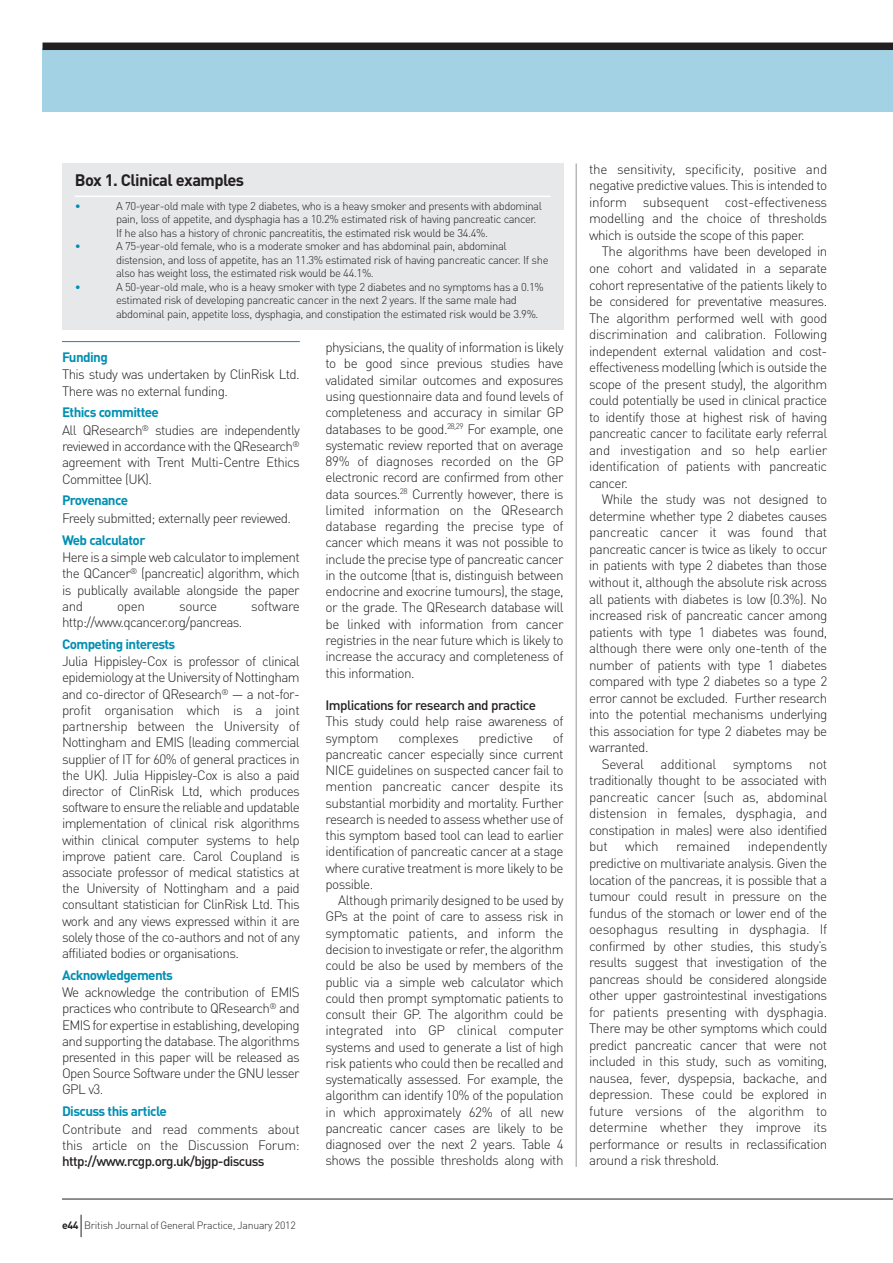
<style>
.page{position:relative;width:893px;height:1263px;background:#fff}
.page>*{position:absolute;margin:0;border:0;box-sizing:border-box;transform-origin:0 0}
.t1{font:700 16.5px "DIN";letter-spacing:-.035em;color:#231f20}
.t2{font:300 13.5px/16.2px "DIN";letter-spacing:-.04em;color:#231f20;text-align:justify}
.t3{font:700 13.5px "DIN";letter-spacing:-.045em;color:#008fb3}
.t4{font:500 13.5px "DIN";letter-spacing:-.045em;color:#231f20}
.t5{font:300 13.5px "DIN";letter-spacing:-.02em;color:#231f20}
.t6{font:300 11.25px/13.5px "DIN";letter-spacing:-.035em;color:#231f20}
.t7{font:300 11.25px "DIN";color:#008fb3}
.t8{font:300 10.5px "DIN";letter-spacing:-.025em;color:#231f20}
.s1{font-weight:700;color:#008fb3}
.s2{font-weight:700}
</style>
<div class="page">
<div style="left:43px;top:48px;width:850px;height:64px;background:#a2d2e3"></div>
<div style="left:43px;top:43px;width:850px;height:7px;background:#231f20"></div>
<hr style="left:62px;top:1199px;width:831px;height:1px;background:#231f20">
<svg style="left:81px;top:1215px;width:1px;height:22px"></svg>
<hr style="left:576px;top:163px;width:1px;height:1004px;background:#939598">
<div style="left:62px;top:164px;width:501px;height:166px;background:#e7e8e9"></div>
<hr style="left:75px;top:196px;width:476px;height:1px;background:#fff">
<hr style="left:62px;top:341px;width:238px;height:1px;background:#008fb3">
<p class="t1" style="left:75px;top:171px;width:171px">Box 1. Clinical examples</p>
<p class="t7" style="left:75px;top:199px;width:8px">•</p>
<p class="t6" style="left:116px;top:199px;width:427px">A 70-year-old male with type 2 diabetes, who is a heavy smoker and presents with abdominal pain, loss of appetite, and dysphagia has a 10.2% estimated risk of having pancreatic cancer.<br>If he also has a history of chronic pancreatitis, the estimated risk would be 34.4%.</p>
<p class="t7" style="left:75px;top:240px;width:8px">•</p>
<p class="t6" style="left:116px;top:240px;width:434px">A 75-year-old female, who is a moderate smoker and has abdominal pain, abdominal distension, and loss of appetite, has an 11.3% estimated risk of having pancreatic cancer. If she also has weight loss, the estimated risk would be 44.1%.</p>
<p class="t7" style="left:75px;top:280px;width:8px">•</p>
<p class="t6" style="left:116px;top:280px;width:429px">A 50-year-old male, who is a heavy smoker with type 2 diabetes and no symptoms has a 0.1% estimated risk of developing pancreatic cancer in the next 2 years. If the same male had abdominal pain, appetite loss, dysphagia, and constipation the estimated risk would be 3.9%.</p>
<p class="t3" style="left:62px;top:349px;width:47px">Funding</p>
<p class="t2" style="left:62px;top:367px;width:239px">This study was undertaken by ClinRisk Ltd.<br>There was no external funding.</p>
<p class="t2" style="left:62px;top:404px;width:239px;line-height:17.5px"><span class="s1">Ethics committee<br></span>All QResearch<sup>®</sup> studies are independently</p>
<p class="t2" style="left:62px;top:438px;width:239px">reviewed in accordance with the QResearch<sup>® </sup>agreement with Trent Multi-Centre Ethics Committee (UK).</p>
<p class="t3" style="left:62px;top:493px;width:68px">Provenance</p>
<p class="t2" style="left:62px;top:510px;width:231px">Freely submitted; externally peer reviewed.</p>
<p class="t3" style="left:62px;top:532px;width:85px">Web calculator</p>
<p class="t2" style="left:62px;top:549px;width:239px">Here is a simple web calculator to implement the QCancer<sup>®</sup> (pancreatic) algorithm, which is publically available alongside the paper and</p>
<p class="t2" style="left:325px;top:339px;width:240px">physicians, the quality of information is likely to be good since previous studies have validated similar outcomes and exposures using questionnaire data and found levels of completeness and accuracy in similar GP databases to be good.<sup>28,29</sup> For example, one systematic review reported that on average 89% of diagnoses recorded on the GP electronic record are confirmed from other data sources.<sup>28</sup> Currently however, there is limited information on the QResearch database regarding the precise type of cancer which means it was not possible to include the precise type of pancreatic cancer in the outcome (that is, distinguish between endocrine and exocrine tumours), the stage, or the grade. The QResearch database will be linked with information from cancer registries in the near future which is likely to increase the accuracy and completeness of this information.</p>
<p class="t4" style="left:325px;top:698px;width:212px">Implications for research and practice</p>
<p class="t2" style="left:325px;top:713px;width:240px">This study could help raise awareness of symptom</p>
<p class="t2" style="left:117px;top:598px;width:29px">open</p>
<p class="t2" style="left:179px;top:598px;width:40px">source</p>
<p class="t2" style="left:251px;top:598px;width:50px">software</p>
<p class="t2" style="left:62px;top:614px;width:182px">http://www.qcancer.org/pancreas.</p>
<p class="t3" style="left:62px;top:636px;width:115px">Competing interests</p>
<p class="t2" style="left:62px;top:653px;width:239px">Julia Hippisley-Cox is professor of clinical epidemiology at the University of Nottingham and co-director of QResearch<sup>®</sup> — a not-for&shy;profit organisation which is a joint partnership between the University of Nottingham and EMIS (leading commercial supplier of IT for 60% of general practices in the UK). Julia Hippisley-Cox is also a paid director of ClinRisk Ltd, which produces software to ensure the reliable and updatable implementation of clinical risk algorithms within clinical computer systems to help improve patient care. Carol Coupland is associate professor of medical statistics at the University of Nottingham and a paid consultant statistician for ClinRisk Ltd. This work and any views expressed within it are solely those of the co-authors and not of any affiliated bodies or organisations.</p>
<p class="t3" style="left:62px;top:967px;width:113px">Acknowledgements</p>
<p class="t2" style="left:62px;top:984px;width:239px">We acknowledge the contribution of EMIS practices who contribute to QResearch<sup>®</sup> and EMIS for expertise in establishing, developing and supporting the database. The algorithms presented in this paper will be released as Open Source Software under the GNU lesser GPL v3.</p>
<p class="t3" style="left:62px;top:1104px;width:106px">Discuss this article</p>
<p class="t2" style="left:62px;top:1121px;width:239px">Contribute and read comments about this article on the Discussion Forum:</p>
<p class="t4" style="left:62px;top:1153px;width:204px">http://www.rcgp.org.uk/bjgp-discuss</p>
<p class="t2" style="left:325px;top:730px;width:240px;text-indent:227px">of pancreatic cancer especially since current NICE guidelines on suspected cancer fail to mention pancreatic cancer despite its substantial morbidity and mortality. Further research is needed to assess whether use of this symptom based tool can lead to earlier identification of pancreatic cancer at a stage where curative treatment is more likely to be possible.</p>
<p class="t2" style="left:325px;top:892px;width:240px;text-indent:13px">Although primarily designed to be used by GPs at the point of care to assess risk in symptomatic patients, and inform the decision to investigate or refer, the algorithm could be also be used by members of the public via a simple web calculator which could then prompt symptomatic patients to consult their GP. The algorithm could be integrated into GP clinical computer systems and used to generate a list of high risk patients who could then be recalled and systematically assessed. For example, the algorithm can identify 10% of the population in which approximately 62% of all new pancreatic cancer cases are likely to be diagnosed over the next 2 years. Table 4 shows the possible thresholds along with</p>
<p class="t2" style="left:398px;top:730px;width:62px">complexes</p>
<p class="t5" style="left:478px;top:730px;width:56px">predictive</p>
<p class="t8" style="left:62px;top:1219px;width:235px"><span class="s2">e44</span> British Journal of General Practice, January 2012</p>
<p class="t2" style="left:589px;top:161px;width:240px">the sensitivity, specificity, positive and negative predictive values. This is intended to inform subsequent cost-effectiveness modelling and the choice of thresholds which is outside the scope of this paper.</p>
<p class="t2" style="left:589px;top:244px;width:240px;text-indent:13px">The algorithms have been developed in one cohort and validated in a separate cohort representative of the patients likely to be considered for preventative measures.<br>The algorithm performed well with good discrimination and calibration. Following independent external validation and cost&shy;effectiveness modelling (which is outside the scope of the present study), the algorithm could potentially be used in clinical practice to identify those at highest risk of having pancreatic cancer to facilitate early referral and investigation and so help earlier identification of patients with pancreatic cancer.</p>
<p class="t2" style="left:589px;top:491px;width:240px;text-indent:13px">While the study was not designed to determine whether type 2 diabetes causes pancreatic cancer it was found that pancreatic cancer is twice as likely to occur in patients with type 2 diabetes than those without it, although the absolute risk across all patients with diabetes is low (0.3%). No increased risk of pancreatic cancer among patients with type 1 diabetes was found, although there were only one-tenth of the number of patients with type 1 diabetes compared with type 2 diabetes so a type 2 error cannot be excluded. Further research into the potential mechanisms underlying this association for type 2 diabetes may be warranted.</p>
<p class="t2" style="left:589px;top:756px;width:240px;text-indent:13px">Several additional symptoms not traditionally thought to be associated with pancreatic cancer (such as, abdominal distension in females, dysphagia, and constipation in males) were also identified but</p>
<p class="t2" style="left:589px;top:838px;width:240px;text-indent:159px">independently predictive on multivariate analysis. Given the location of the pancreas, it is possible that a tumour could result in pressure on the fundus of the stomach or lower end of the oesophagus resulting in dysphagia. If confirmed by other studies, this study’s results suggest that investigation of the pancreas should be considered alongside other upper gastrointestinal investigations for patients presenting with dysphagia.<br>There may be other symptoms which could predict pancreatic cancer that were not included in this study, such as vomiting, nausea, fever, dyspepsia, backache, and depression. These could be explored in future versions of the algorithm to determine whether they improve its performance or results in reclassification around a risk threshold.</p>
<p class="t2" style="left:625px;top:839px;width:35px">which</p>
<p class="t5" style="left:676px;top:839px;width:56px">remained</p>
</div>
